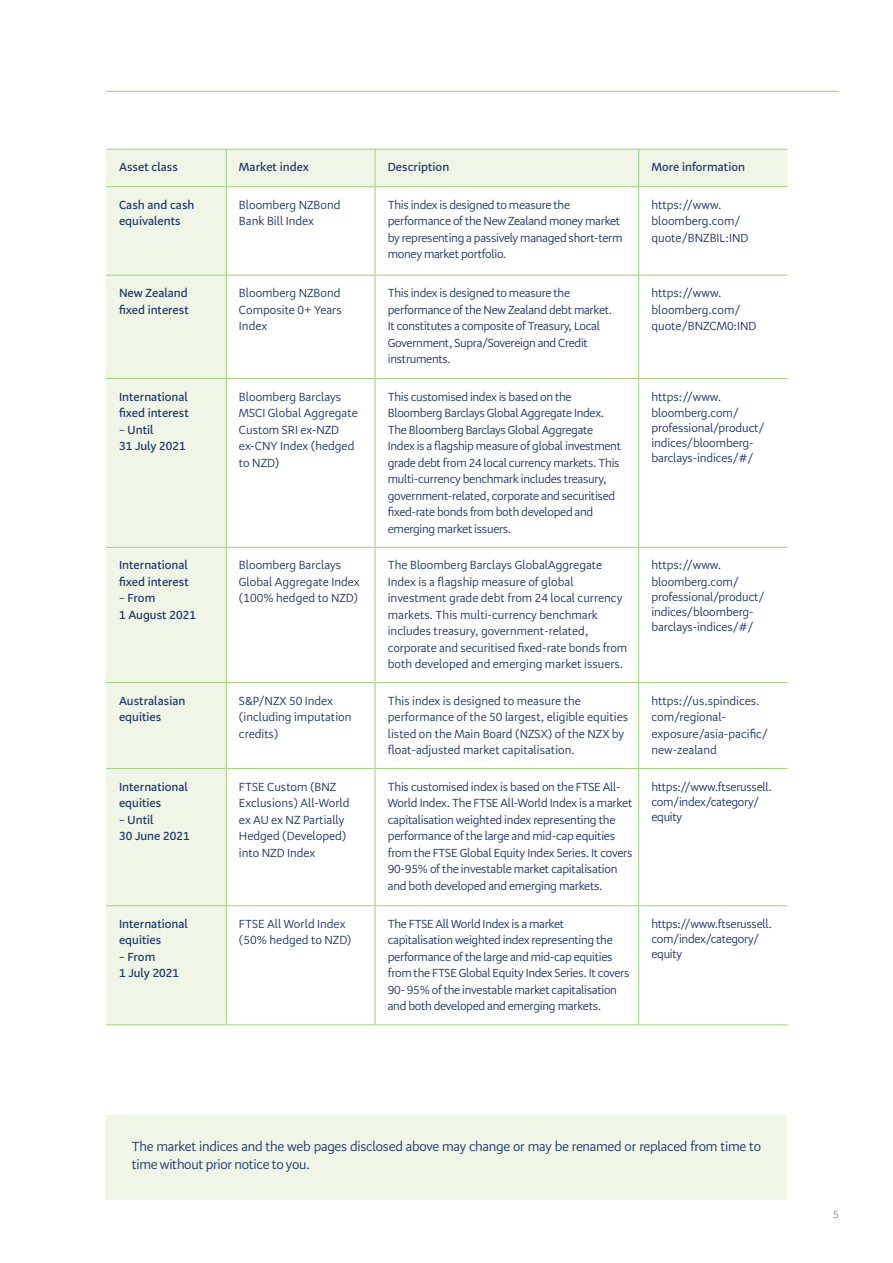
<style>
.page{position:relative;width:893px;height:1263px;background:#fff}
.page>*{position:absolute;margin:0;border:0;box-sizing:border-box;transform-origin:0 0}
.Body_copy{font:13.5px/18px "Serrano Pro";letter-spacing:-.02em;color:#1e3468}
.Table_body{font:12px/16.5px "Serrano Pro";letter-spacing:-.02em;color:#1e3468}
.Table_body-2{font:12px/16.5px "Serrano Pro";color:#1e3468}
.Table_heading{font:600 12px/16.5px "Serrano Pro";color:#1e3468}
.t1{font:300 10.5px "Serrano Pro";color:#1e3468}
</style>
<div class="page">
<hr style="left:106px;top:91px;width:733px;height:1px;background:#a1d076">
<div style="left:106px;top:150px;width:681px;height:874px;background:#eff6e7"></div>
<svg style="left:227px;top:187px;width:560px;height:837px"></svg>
<hr style="left:106px;top:275px;width:120px;height:1px;background:#a1d076">
<hr style="left:227px;top:275px;width:148px;height:1px;background:#a1d076">
<hr style="left:375px;top:275px;width:263px;height:1px;background:#a1d076">
<hr style="left:639px;top:275px;width:148px;height:1px;background:#a1d076">
<hr style="left:106px;top:378px;width:120px;height:1px;background:#a1d076">
<hr style="left:227px;top:378px;width:148px;height:1px;background:#a1d076">
<hr style="left:375px;top:378px;width:263px;height:1px;background:#a1d076">
<hr style="left:639px;top:378px;width:148px;height:1px;background:#a1d076">
<hr style="left:106px;top:547px;width:120px;height:1px;background:#a1d076">
<hr style="left:227px;top:547px;width:148px;height:1px;background:#a1d076">
<hr style="left:375px;top:547px;width:263px;height:1px;background:#a1d076">
<hr style="left:639px;top:547px;width:148px;height:1px;background:#a1d076">
<hr style="left:106px;top:682px;width:120px;height:1px;background:#a1d076">
<hr style="left:227px;top:682px;width:148px;height:1px;background:#a1d076">
<hr style="left:375px;top:682px;width:263px;height:1px;background:#a1d076">
<hr style="left:639px;top:682px;width:148px;height:1px;background:#a1d076">
<hr style="left:106px;top:1024px;width:120px;height:1px;background:#a1d076">
<hr style="left:227px;top:1024px;width:148px;height:1px;background:#a1d076">
<hr style="left:375px;top:1024px;width:263px;height:1px;background:#a1d076">
<hr style="left:639px;top:1024px;width:148px;height:1px;background:#a1d076">
<hr style="left:106px;top:149px;width:120px;height:1px;background:#a1d076">
<hr style="left:226px;top:149px;width:1px;height:37px;background:#a1d076">
<hr style="left:227px;top:149px;width:148px;height:1px;background:#a1d076">
<hr style="left:375px;top:149px;width:1px;height:37px;background:#a1d076">
<hr style="left:375px;top:149px;width:263px;height:1px;background:#a1d076">
<hr style="left:638px;top:149px;width:1px;height:37px;background:#a1d076">
<hr style="left:639px;top:149px;width:148px;height:1px;background:#a1d076">
<hr style="left:106px;top:186px;width:120px;height:1px;background:#a1d076">
<hr style="left:226px;top:186px;width:1px;height:89px;background:#a1d076">
<hr style="left:227px;top:186px;width:148px;height:1px;background:#a1d076">
<hr style="left:375px;top:186px;width:1px;height:89px;background:#a1d076">
<hr style="left:375px;top:186px;width:263px;height:1px;background:#a1d076">
<hr style="left:638px;top:186px;width:1px;height:89px;background:#a1d076">
<hr style="left:639px;top:186px;width:148px;height:1px;background:#a1d076">
<hr style="left:226px;top:275px;width:1px;height:103px;background:#a1d076">
<hr style="left:375px;top:275px;width:1px;height:103px;background:#a1d076">
<hr style="left:638px;top:275px;width:1px;height:103px;background:#a1d076">
<hr style="left:226px;top:378px;width:1px;height:169px;background:#a1d076">
<hr style="left:226px;top:547px;width:1px;height:135px;background:#a1d076">
<hr style="left:375px;top:378px;width:1px;height:169px;background:#a1d076">
<hr style="left:375px;top:547px;width:1px;height:135px;background:#a1d076">
<hr style="left:638px;top:378px;width:1px;height:169px;background:#a1d076">
<hr style="left:638px;top:547px;width:1px;height:135px;background:#a1d076">
<hr style="left:226px;top:682px;width:1px;height:86px;background:#a1d076">
<hr style="left:375px;top:682px;width:1px;height:86px;background:#a1d076">
<hr style="left:638px;top:682px;width:1px;height:86px;background:#a1d076">
<hr style="left:106px;top:768px;width:120px;height:1px;background:#a1d076">
<hr style="left:106px;top:905px;width:120px;height:1px;background:#a1d076">
<hr style="left:226px;top:768px;width:1px;height:138px;background:#a1d076">
<hr style="left:226px;top:906px;width:1px;height:119px;background:#a1d076">
<hr style="left:227px;top:768px;width:148px;height:1px;background:#a1d076">
<hr style="left:227px;top:905px;width:148px;height:1px;background:#a1d076">
<hr style="left:375px;top:768px;width:1px;height:138px;background:#a1d076">
<hr style="left:375px;top:906px;width:1px;height:119px;background:#a1d076">
<hr style="left:375px;top:768px;width:263px;height:1px;background:#a1d076">
<hr style="left:375px;top:905px;width:263px;height:1px;background:#a1d076">
<hr style="left:638px;top:768px;width:1px;height:138px;background:#a1d076">
<hr style="left:638px;top:906px;width:1px;height:119px;background:#a1d076">
<hr style="left:639px;top:768px;width:148px;height:1px;background:#a1d076">
<hr style="left:639px;top:905px;width:148px;height:1px;background:#a1d076">
<div style="left:106px;top:1115px;width:681px;height:84px;background:#eff6e7"></div>
<p class="Table_heading" style="left:119px;top:159px;width:60px">Asset class</p>
<p class="Table_heading" style="left:239px;top:159px;width:72px">Market index</p>
<p class="Table_heading" style="left:388px;top:159px;width:63px">Description</p>
<p class="Table_heading" style="left:651px;top:159px;width:95px">More information</p>
<p class="Table_heading" style="left:119px;top:197px;width:77px">Cash and cash equivalents</p>
<p class="Table_body-2" style="left:239px;top:197px;width:103px">Bloomberg NZBond<br>Bank Bill Index</p>
<p class="Table_body" style="left:388px;top:197px;width:236px">This index is designed to measure the performance of the New Zealand money market by representing a passively managed short-term money market portfolio.</p>
<p class="Table_body-2" style="left:651px;top:197px;width:99px">https://www. bloomberg.com/ quote/BNZBIL:IND</p>
<p class="Table_heading" style="left:119px;top:285px;width:71px">New Zealand fixed interest</p>
<p class="Table_body" style="left:239px;top:285px;width:104px;text-align:justify">Bloomberg NZBond Composite 0+ Years Index</p>
<p class="Table_body" style="left:388px;top:285px;width:226px">This index is designed to measure the performance of the New Zealand debt market.<br>It constitutes a composite of Treasury, Local Government, Supra/Sovereign and Credit instruments.</p>
<p class="Table_body-2" style="left:651px;top:285px;width:107px">https://www. bloomberg.com/ quote/BNZCM0:IND</p>
<p class="Table_heading" style="left:119px;top:389px;width:71px">International fixed interest</p>
<p class="Table_heading" style="left:119px;top:422px;width:68px">– Until<br>31 July 2021</p>
<p class="Table_body-2" style="left:239px;top:389px;width:120px">Bloomberg Barclays<br>MSCI Global Aggregate<br>Custom SRI ex-NZD ex-CNY Index (hedged to NZD)</p>
<p class="Table_body" style="left:388px;top:389px;width:235px">This customised index is based on the Bloomberg Barclays Global Aggregate Index.<br>The Bloomberg Barclays Global Aggregate Index is a flagship measure of global investment grade debt from 24 local currency markets. This multi-currency benchmark includes treasury, government-related, corporate and securitised fixed-rate bonds from both developed and emerging market issuers.</p>
<p class="Table_body" style="left:651px;top:389px;width:89px">https://www. bloomberg.com/</p>
<p class="Table_body" style="left:651px;top:421px;width:115px;line-height:15px">professional/product/ indices/bloomberg&shy;barclays-indices/#/</p>
<p class="Table_heading" style="left:119px;top:557px;width:71px">International fixed interest</p>
<p class="Table_heading" style="left:119px;top:590px;width:78px">– From<br>1 August 2021</p>
<p class="Table_body-2" style="left:239px;top:557px;width:122px">Bloomberg Barclays<br>Global Aggregate Index (100% hedged to NZD)</p>
<p class="Table_body-2" style="left:388px;top:557px;width:241px">The Bloomberg Barclays GlobalAggregate Index is a flagship measure of global investment grade debt from 24 local currency markets. This multi-currency benchmark includes treasury, government-related, corporate and securitised fixed-rate bonds from both developed and emerging market issuers.</p>
<p class="Table_body" style="left:651px;top:557px;width:89px">https://www. bloomberg.com/</p>
<p class="Table_body" style="left:651px;top:590px;width:115px;line-height:15px">professional/product/ indices/bloomberg&shy;barclays-indices/#/</p>
<p class="Table_heading" style="left:119px;top:693px;width:68px">Australasian equities</p>
<p class="Table_body-2" style="left:239px;top:693px;width:114px">S&amp;P/NZX 50 Index (including imputation credits)</p>
<p class="Table_body-2" style="left:388px;top:693px;width:242px">This index is designed to measure the performance of the 50 largest, eligible equities listed on the Main Board (NZSX) of the NZX by float-adjusted market capitalisation.</p>
<p class="Table_body-2" style="left:651px;top:693px;width:118px">https://us.spindices. com/regional&shy;exposure/asia-pacific/ new-zealand</p>
<p class="Table_heading" style="left:119px;top:778px;width:71px">International equities</p>
<p class="Table_heading" style="left:119px;top:811px;width:72px">– Until<br>30 June 2021</p>
<p class="Table_body-2" style="left:239px;top:778px;width:112px">FTSE Custom (BNZ<br>Exclusions) All-World ex AU ex NZ Partially<br>Hedged (Developed) into NZD Index</p>
<p class="Table_body" style="left:388px;top:778px;width:246px">This customised index is based on the FTSE All-World Index. The FTSE All-World Index is a market capitalisation weighted index representing the performance of the large and mid-cap equities from the FTSE Global Equity Index Series. It covers 90-95% of the investable market capitalisation and both developed and emerging markets.</p>
<p class="Table_body" style="left:651px;top:779px;width:122px;line-height:15px">https://www.ftserussell. com/index/category/ equity</p>
<p class="Table_heading" style="left:119px;top:916px;width:71px">International equities</p>
<p class="Table_heading" style="left:119px;top:949px;width:62px">– From<br>1 July 2021</p>
<p class="Table_body-2" style="left:239px;top:916px;width:114px">FTSE All World Index (50% hedged to NZD)</p>
<p class="Table_body" style="left:388px;top:916px;width:243px">The FTSE All World Index is a market capitalisation weighted index representing the performance of the large and mid-cap equities from the FTSE Global Equity Index Series. It covers 90- 95% of the investable market capitalisation and both developed and emerging markets.</p>
<p class="Table_body" style="left:651px;top:917px;width:122px;line-height:15px">https://www.ftserussell. com/index/category/ equity</p>
<p class="Body_copy" style="left:132px;top:1138px;width:631px">The market indices and the web pages disclosed above may change or may be renamed or replaced from time to time without prior notice to you.</p>
<p class="t1" style="left:833px;top:1209px;width:7px">5</p>
</div>
